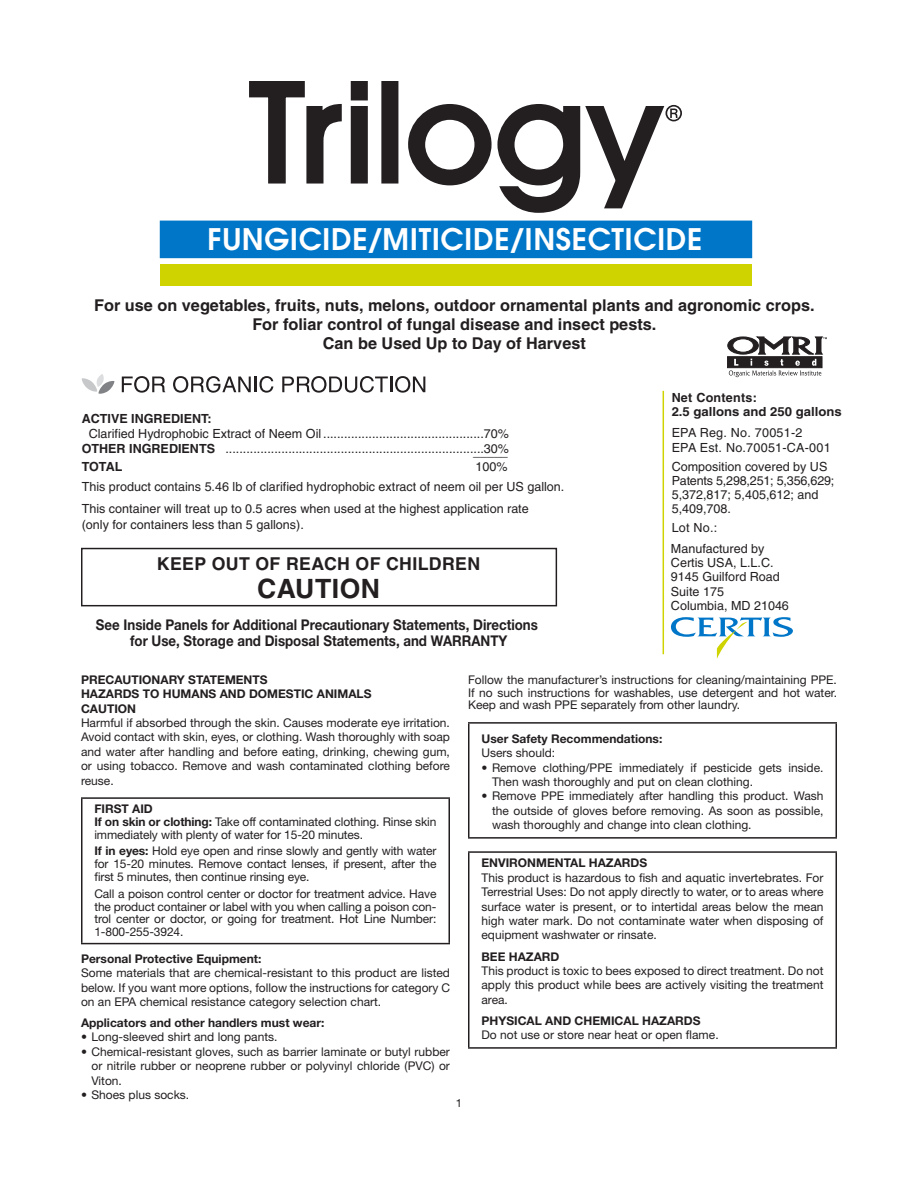
<style>
.page{position:relative;width:918px;height:1188px;background:#fff}
.page>*{position:absolute;margin:0;border:0;box-sizing:border-box;transform-origin:0 0}
.t1{font:600 29.55px "Avant Garde";letter-spacing:.02em;color:#fff}
.t2{font:700 26.55px "Helvetica";letter-spacing:.02em;color:#231f20}
.t3{font:700 17.7px "Helvetica";letter-spacing:.02em;color:#231f20}
.t4{font:700 16.2px/19.2px "Helvetica";color:#231f20;text-align:center}
.t5{font:700 14.85px/16.2px "Helvetica Neue";color:#231f20;text-align:center;scale:.9 1}
.t6{font:12.6px/14.1px "Helvetica";color:#231f20}
.t7{font:700 12.6px/14.1px "Helvetica";color:#231f20}
.t8{font:12.6px/15.5px "Helvetica";letter-spacing:.02em;color:#231f20}
.t9{font:12px/14.4px "Helvetica Neue";color:#231f20;text-align:justify}
.t10{font:700 12px/14.4px "Helvetica Neue";color:#231f20}
.t11{font:11.25px "Helvetica Neue";color:#231f20}
.s1{font-weight:700}
</style>
<div class="page">
<hr style="left:81px;top:797px;width:369px;height:2px;background:#231f20">
<hr style="left:81px;top:799px;width:1px;height:144px;background:#231f20">
<hr style="left:448px;top:799px;width:2px;height:144px;background:#231f20">
<hr style="left:81px;top:943px;width:369px;height:1px;background:#231f20">
<hr style="left:468px;top:722px;width:369px;height:2px;background:#231f20">
<hr style="left:468px;top:724px;width:2px;height:113px;background:#231f20">
<hr style="left:836px;top:724px;width:1px;height:113px;background:#231f20">
<hr style="left:468px;top:837px;width:369px;height:2px;background:#231f20">
<hr style="left:468px;top:851px;width:369px;height:2px;background:#231f20">
<hr style="left:468px;top:853px;width:2px;height:194px;background:#231f20">
<hr style="left:836px;top:853px;width:1px;height:194px;background:#231f20">
<hr style="left:468px;top:1047px;width:369px;height:2px;background:#231f20">
<div style="left:727px;top:357px;width:95px;height:11px;background:#231f20"></div>
<svg style="left:728px;top:337px;width:99px;height:40px"></svg>
<svg style="left:122px;top:376px;width:43px;height:17px"></svg>
<hr style="left:254px;top:377px;width:3px;height:15px;background:#231f20">
<svg style="left:259px;top:376px;width:14px;height:17px"></svg>
<svg style="left:282px;top:376px;width:143px;height:17px"></svg>
<svg style="left:173px;top:376px;width:78px;height:17px"></svg>
<svg style="left:82px;top:374px;width:33px;height:20px"></svg>
<div style="left:161px;top:265px;width:591px;height:21px;background:#cfd400"></div>
<svg style="left:249px;top:81px;width:93px;height:103px"></svg>
<svg style="left:350px;top:81px;width:18px;height:103px;background:#3a3637"></svg>
<div style="left:383px;top:83px;width:14px;height:99px;background:#231f20"></div>
<div style="left:381px;top:81px;width:17px;height:103px;border:3px solid #231f20"></div>
<svg style="left:408px;top:104px;width:274px;height:109px"></svg>
<div style="left:160px;top:221px;width:592px;height:37px;background:#0076c8"></div>
<svg style="left:671px;top:617px;width:122px;height:42px"></svg>
<hr style="left:663px;top:391px;width:1px;height:263px;background:#cfd400">
<div style="left:81px;top:548px;width:476px;height:58px;border:1px solid #231f20"></div>
<h1 class="t1" style="left:208px;top:220px;width:496px">FUNGICIDE/MITICIDE/INSECTICIDE</h1>
<h3 class="t4" style="left:94px;top:295px;width:722px">For use on vegetables, fruits, nuts, melons, outdoor ornamental plants and agronomic crops.<br>For foliar control of fungal disease and insect pests.<br>Can be Used Up to Day of Harvest</h3>
<p class="t7" style="left:82px;top:411px;width:131px">ACTIVE INGREDIENT:</p>
<p class="t6" style="left:89px;top:426px;width:422px">Clarified Hydrophobic Extract of Neem Oil ..............................................70%</p>
<p class="t7" style="left:82px;top:441px;width:135px">OTHER INGREDIENTS</p>
<p class="t6" style="left:473px;top:444px;width:36px">_____</p>
<p class="t6" style="left:225px;top:441px;width:285px">..........................................................................30%</p>
<p class="t7" style="left:82px;top:459px;width:42px">TOTAL</p>
<p class="t6" style="left:82px;top:456px;width:484px;line-height:20px;text-indent:394px">100%<br>This product contains 5.46 lb of clarified hydrophobic extract of neem oil per US gallon.</p>
<p class="t6" style="left:82px;top:501px;width:449px;line-height:15.5px">This container will treat up to 0.5 acres when used at the highest application rate (only for containers less than 5 gallons).</p>
<h3 class="t3" style="left:157px;top:553px;width:325px">KEEP OUT OF REACH OF CHILDREN</h3>
<h2 class="t2" style="left:257px;top:572px;width:125px">CAUTION</h2>
<p class="t5" style="left:96px;top:616px;width:493px">See Inside Panels for Additional Precautionary Statements, Directions for Use, Storage and Disposal Statements, and WARRANTY</p>
<p class="t7" style="left:672px;top:390px;width:172px">Net Contents:<br>2.5 gallons and 250 gallons</p>
<p class="t8" style="left:672px;top:425px;width:160px">EPA Reg. No. 70051-2<br>EPA Est. No.70051-CA-001</p>
<p class="t6" style="left:672px;top:460px;width:164px">Composition covered by US<br>Patents 5,298,251; 5,356,629;<br>5,372,817; 5,405,612; and<br>5,409,708.</p>
<p class="t6" style="left:672px;top:520px;width:47px">Lot No.:</p>
<p class="t6" style="left:671px;top:542px;width:120px">Manufactured by<br>Certis USA, L.L.C.<br>9145 Guilford Road<br>Suite 175<br>Columbia, MD 21046</p>
<p class="t10" style="left:81px;top:672px;width:292px">PRECAUTIONARY STATEMENTS<br>HAZARDS TO HUMANS AND DOMESTIC ANIMALS<br>CAUTION</p>
<p class="t9" style="left:81px;top:715px;width:371px">Harmful if absorbed through the skin. Causes moderate eye irritation.<br>Avoid contact with skin, eyes, or clothing. Wash thoroughly with soap and water after handling and before eating, drinking, chewing gum, or using tobacco. Remove and wash contaminated clothing before reuse.</p>
<p class="t9" style="left:94px;top:803px;width:344px;line-height:12.8px;text-align:left"><span class="s1">FIRST AID<br>If on skin or clothing:</span> Take off contaminated clothing. Rinse skin immediately with plenty of water for 15-20 minutes.</p>
<p class="t9" style="left:94px;top:844px;width:344px;line-height:12.8px"><span class="s1">If in eyes:</span> Hold eye open and rinse slowly and gently with water for 15-20 minutes. Remove contact lenses, if present, after the first 5 minutes, then continue rinsing eye.</p>
<p class="t9" style="left:94px;top:887px;width:344px;line-height:12.8px">Call a poison control center or doctor for treatment advice. Have the product container or label with you when calling a poison con&shy;trol center or doctor, or going for treatment. Hot Line Number:<br>1-800-255-3924.</p>
<p class="t10" style="left:81px;top:951px;width:182px">Personal Protective Equipment:</p>
<p class="t9" style="left:81px;top:965px;width:371px">Some materials that are chemical-resistant to this product are listed below. If you want more options, follow the instructions for category C on an EPA chemical resistance category selection chart.</p>
<p class="t10" style="left:81px;top:1015px;width:245px">Applicators and other handlers must wear:</p>
<p class="t9" style="left:81px;top:1030px;width:198px">• Long-sleeved shirt and long pants.</p>
<p class="t9" style="left:92px;top:1044px;width:360px;text-indent:-10px">• Chemical-resistant gloves, such as barrier laminate or butyl rubber or nitrile rubber or neoprene rubber or polyvinyl chloride (PVC) or Viton.</p>
<p class="t9" style="left:81px;top:1087px;width:110px">• Shoes plus socks.</p>
<p class="t11" style="left:456px;top:1097px;width:8px">1</p>
<p class="t9" style="left:468px;top:673px;width:371px;line-height:12.8px">Follow the manufacturer’s instructions for cleaning/maintaining PPE.<br>If no such instructions for washables, use detergent and hot water.<br>Keep and wash PPE separately from other laundry.</p>
<p class="t10" style="left:482px;top:731px;width:182px">User Safety Recommendations:</p>
<p class="t9" style="left:482px;top:746px;width:75px">Users should:</p>
<p class="t9" style="left:492px;top:760px;width:333px;text-indent:-10px">• Remove clothing/PPE immediately if pesticide gets inside.<br>Then wash thoroughly and put on clean clothing.</p>
<p class="t9" style="left:492px;top:789px;width:333px;text-indent:-10px">• Remove PPE immediately after handling this product. Wash the outside of gloves before removing. As soon as possible, wash thoroughly and change into clean clothing.</p>
<p class="t10" style="left:482px;top:856px;width:167px">ENVIRONMENTAL HAZARDS</p>
<p class="t9" style="left:482px;top:870px;width:344px">This product is hazardous to fish and aquatic invertebrates. For Terrestrial Uses: Do not apply directly to water, or to areas where surface water is present, or to intertidal areas below the mean high water mark. Do not contaminate water when disposing of equipment washwater or rinsate.</p>
<p class="t10" style="left:482px;top:949px;width:79px">BEE HAZARD</p>
<p class="t9" style="left:482px;top:963px;width:344px">This product is toxic to bees exposed to direct treatment. Do not apply this product while bees are actively visiting the treatment area.</p>
<p class="t10" style="left:482px;top:1013px;width:221px">PHYSICAL AND CHEMICAL HAZARDS</p>
<p class="t9" style="left:482px;top:1028px;width:239px">Do not use or store near heat or open flame.</p>
</div>
